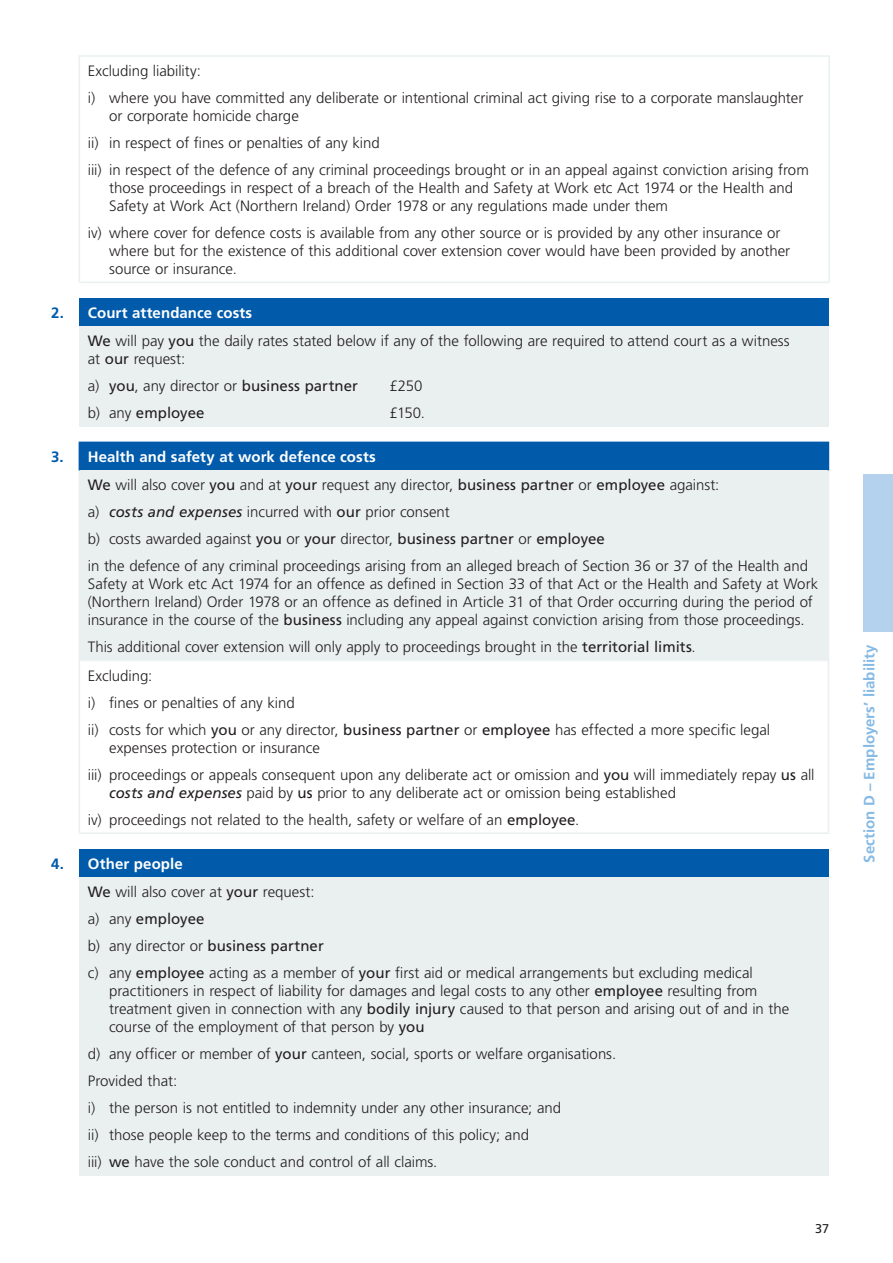
<style>
.page{position:relative;width:893px;height:1263px;background:#fff}
.page>*{position:absolute;margin:0;border:0;box-sizing:border-box;transform-origin:0 0}
.t1{font:300 15px/27px "Frutiger LT Std";color:#231f20}
.t2{font:700 15px "Frutiger LT Std";letter-spacing:.005em;color:#85bae4}
.t3{font:15px "Frutiger LT Std";letter-spacing:.005em;color:#231f20}
.t4{font:12.75px "Frutiger LT Std";color:#231f20}
.s1{font-weight:700;color:#015aaa}
.s2{font-weight:700;color:#fff}
.s3{font-weight:400}
.s4{font-weight:300}
.s5{font-weight:400;font-style:italic}
</style>
<div class="page">
<hr style="left:79px;top:55px;width:751px;height:2px;background:#eaf0f0">
<hr style="left:79px;top:57px;width:1px;height:225px;background:#eaf0f0">
<hr style="left:828px;top:57px;width:2px;height:225px;background:#eaf0f0">
<hr style="left:79px;top:282px;width:751px;height:1px;background:#eaf0f0">
<div style="left:79px;top:298px;width:750px;height:28px;background:#015aaa"></div>
<div style="left:79px;top:326px;width:750px;height:101px;background:#eaf0f0"></div>
<div style="left:79px;top:442px;width:749px;height:29px;background:#015aaa"></div>
<div style="left:79px;top:471px;width:749px;height:190px;background:#eaf0f0"></div>
<hr style="left:80px;top:660px;width:748px;height:1px;background:#f4f7f7">
<hr style="left:79px;top:442px;width:750px;height:1px;background:#015aaa">
<svg style="left:828px;top:443px;width:1px;height:28px"></svg>
<hr style="left:828px;top:471px;width:1px;height:190px;background:#eaf0f0">
<hr style="left:79px;top:661px;width:1px;height:171px;background:#eaf0f0">
<hr style="left:828px;top:661px;width:1px;height:171px;background:#eaf0f0">
<hr style="left:79px;top:832px;width:750px;height:2px;background:#eaf0f0">
<div style="left:79px;top:849px;width:750px;height:28px;background:#015aaa"></div>
<div style="left:79px;top:877px;width:750px;height:298px;background:#eaf0f0"></div>
<div style="left:863px;top:474px;width:30px;height:157px;background:#b4d2ed"></div>
<p class="t1" style="left:88px;top:57px;width:717px">Excluding liability:<br>i) where you have committed any deliberate or intentional criminal act giving rise to a corporate manslaughter</p>
<p class="t1" style="left:88px;top:102px;width:722px;text-indent:21px">or corporate homicide charge<br>ii) in respect of fines or penalties of any kind<br>iii) in respect of the defence of any criminal proceedings brought or in an appeal against conviction arising from</p>
<p class="t1" style="left:109px;top:179px;width:686px;line-height:18px">those proceedings in respect of a breach of the Health and Safety at Work etc Act 1974 or the Health and<br>Safety at Work Act (Northern Ireland) Order 1978 or any regulations made under them</p>
<p class="t1" style="left:109px;top:224px;width:683px;line-height:18px;text-indent:-21px">iv) where cover for defence costs is available from any other source or is provided by any other insurance or where but for the existence of this additional cover extension cover would have been provided by another source or insurance.</p>
<p class="t1" style="left:88px;top:299px;width:703px;line-height:28.2px;text-indent:-37px"><span class="s1">2.</span> <span class="s2">Court attendance costs<br></span><span class="s3">We</span> will pay <span class="s3">you</span> the daily rates stated below if any of the following are required to attend court as a witness</p>
<p class="t1" style="left:88px;top:346px;width:272px">at <span class="s3">our</span> request:<br>a) <span class="s3">you</span>, any director or <span class="s3">business partner</span></p>
<p class="t1" style="left:389px;top:373px;width:35px">£250</p>
<p class="t3" style="left:88px;top:404px;width:118px"><span class="s4">b) any</span> employee</p>
<p class="t1" style="left:389px;top:400px;width:34px">£150.</p>
<p class="t1" style="left:88px;top:443px;width:722px;text-indent:-37px"><span class="s1">3.</span> <span class="s2">Health and safety at work defence costs<br></span><span class="s3">We</span> will also cover <span class="s3">you</span> and at <span class="s3">your</span> request any director, <span class="s3">business partner</span> or <span class="s3">employee</span> against:<br>a) <span class="s5">costs and expenses</span> incurred with <span class="s3">our</span> prior consent<br>b) costs awarded against <span class="s3">you</span> or <span class="s3">your</span> director, <span class="s3">business partner</span> or <span class="s3">employee<br></span>in the defence of any criminal proceedings arising from an alleged breach of Section 36 or 37 of the Health and</p>
<p class="t1" style="left:88px;top:575px;width:732px;line-height:18px">Safety at Work etc Act 1974 for an offence as defined in Section 33 of that Act or the Health and Safety at Work (Northern Ireland) Order 1978 or an offence as defined in Article 31 of that Order occurring during the period of insurance in the course of the <span class="s3">business</span> including any appeal against conviction arising from those proceedings.</p>
<p class="t1" style="left:88px;top:634px;width:684px;line-height:27.5px">This additional cover extension will only apply to proceedings brought in the <span class="s3">territorial limits</span>.<br>Excluding:<br>i) fines or penalties of any kind<br>ii) costs for which <span class="s3">you</span> or any director, <span class="s3">business partner</span> or <span class="s3">employee</span> has effected a more specific legal</p>
<p class="t1" style="left:88px;top:734px;width:728px;text-indent:21px">expenses protection or insurance<br>iii) proceedings or appeals consequent upon any deliberate act or omission and <span class="s3">you</span> will immediately repay <span class="s3">us</span> all</p>
<p class="t1" style="left:88px;top:779px;width:590px;text-indent:21px"><span class="s5">costs and expenses</span> paid by <span class="s3">us</span> prior to any deliberate act or omission being established iv) proceedings not related to the health, safety or welfare of an <span class="s3">employee</span>.</p>
<p class="t1" style="left:88px;top:850px;width:666px;text-indent:-37px"><span class="s1">4.</span> <span class="s2">Other people<br></span><span class="s3">We</span> will also cover at <span class="s3">your</span> request:<br>a) any <span class="s3">employee<br></span>b) any director or <span class="s3">business partner<br></span>c) any <span class="s3">employee</span> acting as a member of <span class="s3">your</span> first aid or medical arrangements but excluding medical</p>
<p class="t1" style="left:109px;top:982px;width:682px;line-height:18px">practitioners in respect of liability for damages and legal costs to any other <span class="s3">employee</span> resulting from treatment given in connection with any <span class="s3">bodily injury</span> caused to that person and arising out of and in the course of the employment of that person by <span class="s3">you</span></p>
<p class="t1" style="left:88px;top:1040px;width:527px">d) any officer or member of <span class="s3">your</span> canteen, social, sports or welfare organisations.<br>Provided that:<br>i) the person is not entitled to indemnity under any other insurance; and<br>ii) those people keep to the terms and conditions of this policy; and<br>iii) <span class="s3">we</span> have the sole conduct and control of all claims.</p>
<p class="t4" style="left:815px;top:1221px;width:16px">37</p>
<p class="t2" style="left:860px;top:863px;width:220px;rotate:-90deg">Section D – Employers’ liability</p>
</div>
